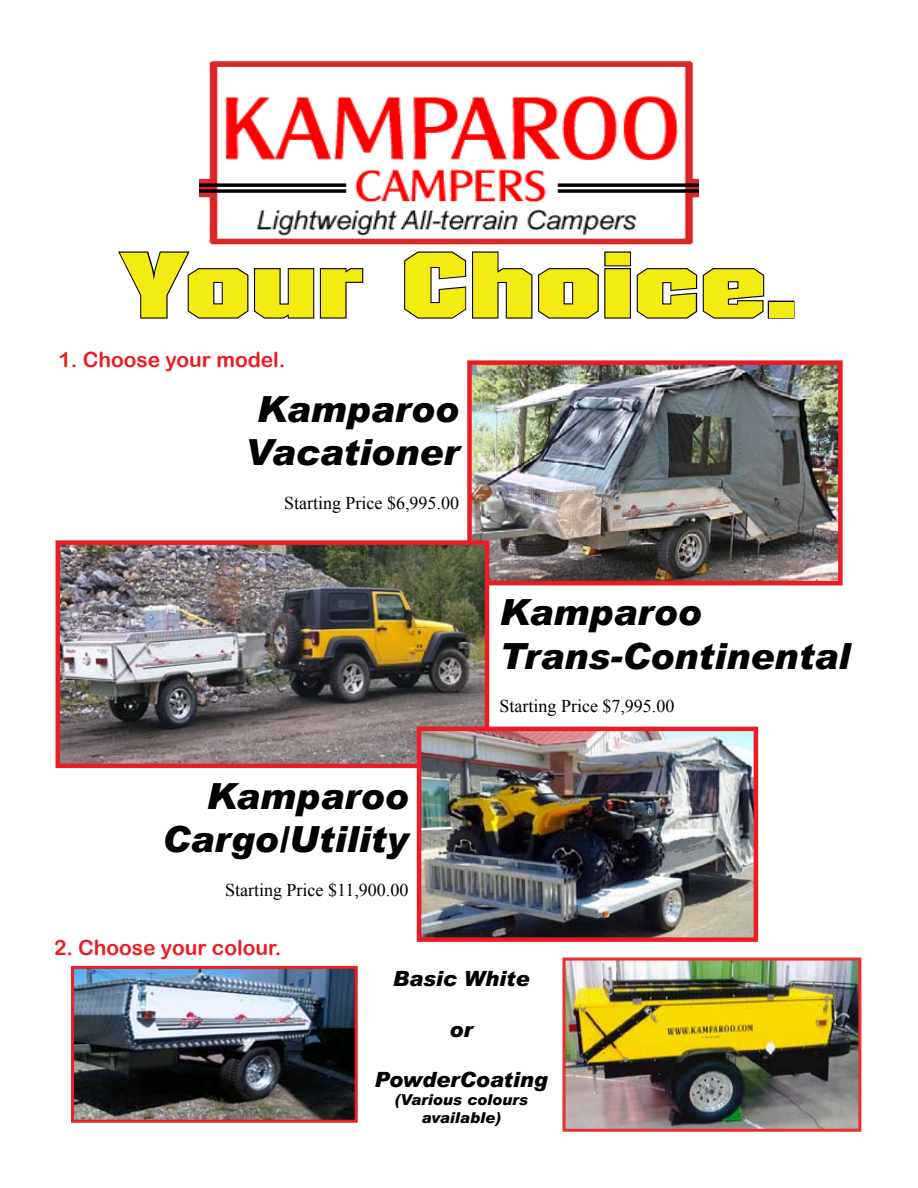
<style>
.page{position:relative;width:918px;height:1188px;background:#fff}
.page>*{position:absolute;margin:0;border:0;box-sizing:border-box;transform-origin:0 0}
.t1{font:90px "Autumn";color:#f4eb13;scale:1.5 1}
.t2{font:italic 900 36px/43.2px "Arial";color:#000;text-align:center}
.t3{font:21px "Arial Rounded MT Bold";color:#ed1c24}
.t4{font:italic 900 21px "Arial";color:#000}
.t5{font:18px "Times New Roman";color:#000}
.t6{font:italic 900 15px/18px "Arial";color:#000;text-align:center}
</style>
<div class="page">
<img style="left:200px;top:61px;width:499px;height:184px">
<svg style="left:118px;top:251px;width:246px;height:68px"></svg>
<svg style="left:404px;top:251px;width:361px;height:68px"></svg>
<div style="left:768px;top:301px;width:26px;height:18px;border:2px solid #090405"></div>
<img style="left:472px;top:365px;width:366px;height:215px">
<div style="left:467px;top:360px;width:376px;height:225px;border:4px solid #ed1c24"></div>
<img style="left:61px;top:545px;width:423px;height:218px">
<div style="left:56px;top:540px;width:433px;height:228px;border:4px solid #ed1c24"></div>
<img style="left:422px;top:732px;width:331px;height:205px">
<div style="left:417px;top:727px;width:341px;height:215px;border:4px solid #ed1c24"></div>
<img style="left:566px;top:962px;width:291px;height:166px">
<div style="left:562px;top:958px;width:299px;height:174px;border:3px solid #ee2b2d"></div>
<img style="left:75px;top:970px;width:279px;height:149px">
<div style="left:71px;top:966px;width:287px;height:157px;border:3px solid #ed1e24"></div>
<h1 class="t1" style="left:123px;top:228px;width:450px">Your Choice.</h1>
<p class="t3" style="left:58px;top:348px;width:229px">1. Choose your model.</p>
<h2 class="t2" style="left:245px;top:387px;width:216px">Kamparoo<br>Vacationer</h2>
<p class="t5" style="left:284px;top:490px;width:176px">Starting Price $6,995.00</p>
<h2 class="t2" style="left:162px;top:774px;width:248px;text-align:right">Kamparoo<br>Cargo/Utility</h2>
<p class="t5" style="left:225px;top:877px;width:185px">Starting Price $11,900.00</p>
<p class="t3" style="left:54px;top:935px;width:229px">2. Choose your colour.</p>
<h2 class="t2" style="left:500px;top:590px;width:352px;text-align:left">Kamparoo<br>Trans-Continental</h2>
<p class="t5" style="left:500px;top:693px;width:176px">Starting Price $7,995.00</p>
<p class="t4" style="left:393px;top:966px;width:138px">Basic White</p>
<p class="t4" style="left:450px;top:1016px;width:25px">or</p>
<p class="t4" style="left:374px;top:1066px;width:175px">PowderCoating</p>
<p class="t6" style="left:394px;top:1090px;width:135px">(Various colours available)</p>
</div>
